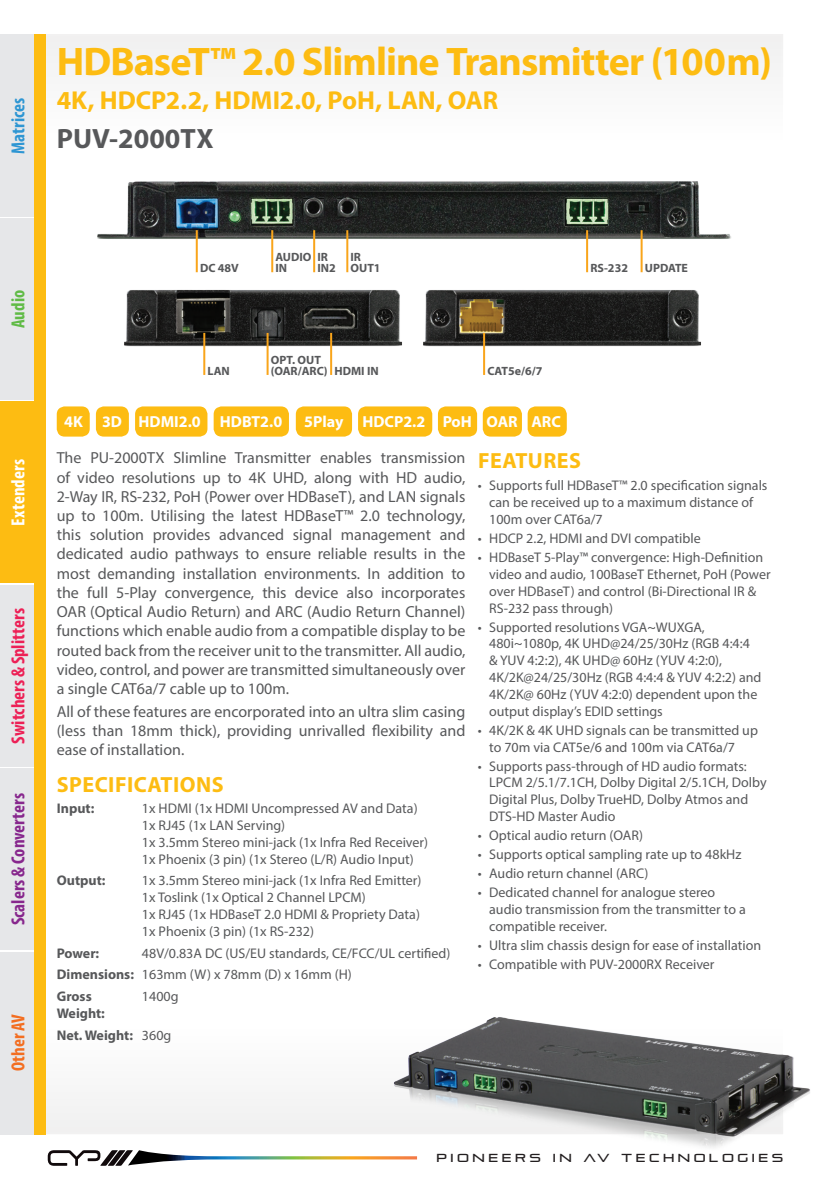
<style>
.page{position:relative;width:840px;height:1191px;background:#fff}
.page>*{position:absolute;margin:0;border:0;box-sizing:border-box;transform-origin:0 0}
.Description1{font:700 40px "Myriad Pro";letter-spacing:-.025em;color:#fdbc12}
.Product_Code{font:700 28px "Myriad Pro";color:#57585a}
.Description2{font:700 26px "Myriad Pro";letter-spacing:-.005em;color:#fdbc12}
.Feature_Spec_Header{font:700 22px "Myriad Pro";letter-spacing:.02em;color:#fdbc12}
.t1{font:700 condensed 19px "Myriad Pro";color:#ed2056}
.t2{font:700 condensed 19px "Myriad Pro";color:#87278d}
.t3{font:700 condensed 19px "Myriad Pro";color:#fff}
.t4{font:700 condensed 19px "Myriad Pro";color:#2e96d3}
.t5{font:700 condensed 19px "Myriad Pro";color:#f36e21}
.t6{font:700 condensed 19px "Myriad Pro";color:#60bb46}
.Body_Copy_No_DropCap{font:16px/19.2px "Myriad Pro";color:#57585a;text-align:justify}
.t7{font:700 16px "Myriad Pro";color:#fff}
.Spec_Table_Text{font:14px/16.8px "Myriad Pro";color:#57585a}
.Spec_Table_Header_Te{font:700 14px/16.8px "Myriad Pro";color:#57585a}
.Spec_Table_Text-2{font:700 14px "Myriad Pro";color:#57585a}
.Body_Copy_No_DropCap-2{font:700 12px "Myriad Pro";color:#57585a}
.t8{font:11.6px "Pirulen";letter-spacing:.305em;color:#231f20}
</style>
<div class="page">
<div style="left:0;top:34px;width:45px;height:182px;background:#e6e7e9"></div>
<div style="left:0;top:402px;width:45px;height:181px;background:#fdbc12"></div>
<div style="left:0;top:585px;width:45px;height:181px;background:#e6e7e9"></div>
<div style="left:0;top:768px;width:45px;height:181px;background:#e6e7e9"></div>
<div style="left:0;top:952px;width:45px;height:182px;background:#e6e7e9"></div>
<div style="left:0;top:218px;width:45px;height:181px;background:#e6e7e9"></div>
<svg style="left:48px;top:1150px;width:322px;height:15px"></svg>
<div style="left:34px;top:34px;width:11px;height:1100px;background:#fdbc12"></div>
<div style="left:57px;top:406px;width:33px;height:30px;background:#fdbc12;border-radius:8px"></div>
<div style="left:96px;top:406px;width:33px;height:30px;background:#fdbc12;border-radius:8px"></div>
<div style="left:437px;top:406px;width:40px;height:30px;background:#fdbc12;border-radius:8px"></div>
<div style="left:213px;top:406px;width:76px;height:30px;background:#fdbc12;border-radius:8px"></div>
<div style="left:296px;top:406px;width:56px;height:30px;background:#fdbc12;border-radius:8px"></div>
<div style="left:358px;top:406px;width:74px;height:30px;background:#fdbc12;border-radius:8px"></div>
<div style="left:482px;top:406px;width:39px;height:30px;background:#fdbc12;border-radius:8px"></div>
<div style="left:527px;top:406px;width:39px;height:30px;background:#fdbc12;border-radius:8px"></div>
<div style="left:135px;top:406px;width:72px;height:30px;background:#fdbc12;border-radius:8px"></div>
<img style="left:33px;top:176px;width:698px;height:68px">
<img style="left:429px;top:290px;width:272px;height:61px">
<img style="left:124px;top:289px;width:305px;height:62px">
<hr style="left:196px;top:230px;width:2px;height:42px;background:#f9a51b">
<hr style="left:271px;top:230px;width:2px;height:42px;background:#f9a51b">
<hr style="left:585px;top:230px;width:2px;height:42px;background:#f9a51b">
<hr style="left:483px;top:333px;width:2px;height:42px;background:#f9a51b">
<hr style="left:203px;top:333px;width:2px;height:42px;background:#f9a51b">
<hr style="left:266px;top:333px;width:2px;height:42px;background:#f9a51b">
<hr style="left:330px;top:333px;width:2px;height:42px;background:#f9a51b">
<hr style="left:640px;top:230px;width:2px;height:42px;background:#f9a51b">
<hr style="left:313px;top:230px;width:2px;height:42px;background:#f9a51b">
<hr style="left:346px;top:230px;width:2px;height:42px;background:#f9a51b">
<img style="left:370px;top:1017px;width:440px;height:143px">
<h3 class="t4" style="left:6px;top:154px;width:57px;rotate:-90deg">Matrices</h3>
<p class="Description1" style="left:57px;top:36px;width:716px">HDBaseT™ 2.0 Slimline Transmitter (100m)</p>
<p class="Description2" style="left:57px;top:84px;width:442px">4K, HDCP2.2, HDMI2.0, PoH, LAN, OAR</p>
<p class="Product_Code" style="left:57px;top:120px;width:158px">PUV-2000TX</p>
<h3 class="t6" style="left:6px;top:328px;width:40px;rotate:-90deg">Audio</h3>
<h3 class="t3" style="left:6px;top:525px;width:68px;rotate:-90deg">Extenders</h3>
<h3 class="t1" style="left:6px;top:743px;width:137px;rotate:-90deg">Switchers &amp; Splitters</h3>
<h3 class="t2" style="left:6px;top:925px;width:134px;rotate:-90deg">Scalers &amp; Converters</h3>
<h3 class="t5" style="left:6px;top:1071px;width:58px;rotate:-90deg">Other AV</h3>
<p class="Body_Copy_No_DropCap-2" style="left:200px;top:260px;width:40px">DC 48V</p>
<p class="Body_Copy_No_DropCap-2" style="left:275px;top:249px;width:38px">AUDIO</p>
<p class="Body_Copy_No_DropCap-2" style="left:275px;top:260px;width:13px">IN</p>
<p class="Body_Copy_No_DropCap-2" style="left:590px;top:260px;width:39px">RS-232</p>
<p class="Body_Copy_No_DropCap-2" style="left:317px;top:249px;width:12px">IR</p>
<p class="Body_Copy_No_DropCap-2" style="left:317px;top:260px;width:20px">IN2</p>
<p class="Body_Copy_No_DropCap-2" style="left:350px;top:249px;width:12px">IR</p>
<p class="Body_Copy_No_DropCap-2" style="left:350px;top:260px;width:32px">OUT1</p>
<p class="Body_Copy_No_DropCap-2" style="left:644px;top:260px;width:45px">UPDATE</p>
<p class="Body_Copy_No_DropCap-2" style="left:271px;top:352px;width:52px">OPT. OUT</p>
<p class="Body_Copy_No_DropCap-2" style="left:271px;top:363px;width:58px">(OAR/ARC)</p>
<p class="Body_Copy_No_DropCap-2" style="left:207px;top:363px;width:24px">LAN</p>
<p class="Body_Copy_No_DropCap-2" style="left:334px;top:363px;width:46px">HDMI IN</p>
<p class="Body_Copy_No_DropCap-2" style="left:487px;top:363px;width:56px">CAT5e/6/7</p>
<p class="t7" style="left:64px;top:411px;width:20px">4K</p>
<p class="t7" style="left:102px;top:411px;width:22px">3D</p>
<p class="t7" style="left:138px;top:411px;width:64px">HDMI2.0</p>
<p class="t7" style="left:220px;top:411px;width:64px">HDBT2.0</p>
<p class="t7" style="left:304px;top:411px;width:41px">5Play</p>
<p class="t7" style="left:362px;top:411px;width:64px">HDCP2.2</p>
<p class="t7" style="left:442px;top:411px;width:31px">PoH</p>
<p class="t7" style="left:486px;top:411px;width:33px">OAR</p>
<p class="t7" style="left:531px;top:411px;width:31px">ARC</p>
<p class="Body_Copy_No_DropCap" style="left:57px;top:448px;width:410px">The PU-2000TX Slimline Transmitter enables transmission of video resolutions up to 4K UHD, along with HD audio, 2-Way IR, RS-232, PoH (Power over HDBaseT), and LAN signals up to 100m. Utilising the latest HDBaseT™ 2.0 technology, this solution provides advanced signal management and dedicated audio pathways to ensure reliable results in the most demanding installation environments. In addition to the full 5-Play convergence, this device also incorporates OAR (Optical Audio Return) and ARC (Audio Return Channel) functions which enable audio from a compatible display to be routed back from the receiver unit to the transmitter. All audio, video, control, and power are transmitted simultaneously over a single CAT6a/7 cable up to 100m.</p>
<p class="Body_Copy_No_DropCap" style="left:57px;top:701px;width:410px">All of these features are encorporated into an ultra slim casing (less than 18mm thick), providing unrivalled flexibility and ease of installation.</p>
<p class="Feature_Spec_Header" style="left:57px;top:770px;width:168px">SPECIFICATIONS</p>
<p class="Spec_Table_Header_Te" style="left:57px;top:799px;width:39px">Input:</p>
<p class="Spec_Table_Text" style="left:142px;top:799px;width:277px">1x HDMI (1x HDMI Uncompressed AV and Data)</p>
<p class="Spec_Table_Text" style="left:142px;top:816px;width:145px">1x RJ45 (1x LAN Serving)</p>
<p class="Spec_Table_Text" style="left:142px;top:833px;width:287px">1x 3.5mm Stereo mini-jack (1x Infra Red Receiver)</p>
<p class="Spec_Table_Text" style="left:142px;top:850px;width:273px">1x Phoenix (3 pin) (1x Stereo (L/R) Audio Input)</p>
<p class="Spec_Table_Header_Te" style="left:57px;top:871px;width:50px">Output:</p>
<p class="Spec_Table_Text" style="left:142px;top:872px;width:281px">1x 3.5mm Stereo mini-jack (1x Infra Red Emitter)</p>
<p class="Spec_Table_Text" style="left:142px;top:889px;width:225px">1x Toslink (1x Optical 2 Channel LPCM)</p>
<p class="Spec_Table_Text" style="left:142px;top:905px;width:279px">1x RJ45 (1x HDBaseT 2.0 HDMI &amp; Propriety Data)</p>
<p class="Spec_Table_Text" style="left:142px;top:922px;width:173px">1x Phoenix (3 pin) (1x RS-232)</p>
<p class="Spec_Table_Header_Te" style="left:57px;top:944px;width:44px">Power:</p>
<p class="Spec_Table_Text" style="left:142px;top:944px;width:310px">48V/0.83A DC (US/EU standards, CE/FCC/UL certified)</p>
<p class="Spec_Table_Header_Te" style="left:57px;top:966px;width:79px">Dimensions:</p>
<p class="Spec_Table_Text" style="left:142px;top:966px;width:211px">163mm (W) x 78mm (D) x 16mm (H)</p>
<p class="Spec_Table_Header_Te" style="left:57px;top:987px;width:50px">Gross<br>Weight:</p>
<p class="Spec_Table_Text" style="left:142px;top:988px;width:38px">1400g</p>
<p class="Spec_Table_Text-2" style="left:57px;top:1026px;width:78px">Net. Weight:</p>
<p class="Spec_Table_Text" style="left:142px;top:1026px;width:31px">360g</p>
<p class="Feature_Spec_Header" style="left:478px;top:446px;width:104px">FEATURES</p>
<p class="Spec_Table_Text" style="left:489px;top:477px;width:279px;text-indent:-11px">• Supports full HDBaseT™ 2.0 specification signals can be received up to a maximum distance of<br>100m over CAT6a/7</p>
<p class="Spec_Table_Text" style="left:477px;top:530px;width:224px">• HDCP 2.2, HDMI and DVI compatible</p>
<p class="Spec_Table_Text" style="left:489px;top:549px;width:283px;text-indent:-11px">• HDBaseT 5-Play™ convergence: High-Definition video and audio, 100BaseT Ethernet, PoH (Power over HDBaseT) and control (Bi-Directional IR &amp; RS-232 pass through)</p>
<p class="Spec_Table_Text" style="left:489px;top:618px;width:273px;text-indent:-11px">• Supported resolutions VGA~WUXGA, 480i~1080p, 4K UHD@24/25/30Hz (RGB 4:4:4 &amp; YUV 4:2:2), 4K UHD@ 60Hz (YUV 4:2:0), 4K/2K@24/25/30Hz (RGB 4:4:4 &amp; YUV 4:2:2) and 4K/2K@ 60Hz (YUV 4:2:0) dependent upon the output display’s EDID settings</p>
<p class="Spec_Table_Text" style="left:489px;top:721px;width:270px;text-indent:-11px">• 4K/2K &amp; 4K UHD signals can be transmitted up to 70m via CAT5e/6 and 100m via CAT6a/7</p>
<p class="Spec_Table_Text" style="left:489px;top:757px;width:279px;text-indent:-11px">• Supports pass-through of HD audio formats:<br>LPCM 2/5.1/7.1CH, Dolby Digital 2/5.1CH, Dolby Digital Plus, Dolby TrueHD, Dolby Atmos and DTS-HD Master Audio</p>
<p class="Spec_Table_Text" style="left:477px;top:827px;width:166px">• Optical audio return (OAR)</p>
<p class="Spec_Table_Text" style="left:477px;top:846px;width:265px">• Supports optical sampling rate up to 48kHz</p>
<p class="Spec_Table_Text" style="left:477px;top:865px;width:172px">• Audio return channel (ARC)</p>
<p class="Spec_Table_Text" style="left:489px;top:884px;width:258px;text-indent:-11px">• Dedicated channel for analogue stereo audio transmission from the transmitter to a compatible receiver.</p>
<p class="Spec_Table_Text" style="left:477px;top:936px;width:285px">• Ultra slim chassis design for ease of installation</p>
<p class="Spec_Table_Text" style="left:477px;top:955px;width:238px">• Compatible with PUV-2000RX Receiver</p>
<p class="t8" style="left:436px;top:1150px;width:348px">PIONEERS IN AV TECHNOLOGIES</p>
</div>
